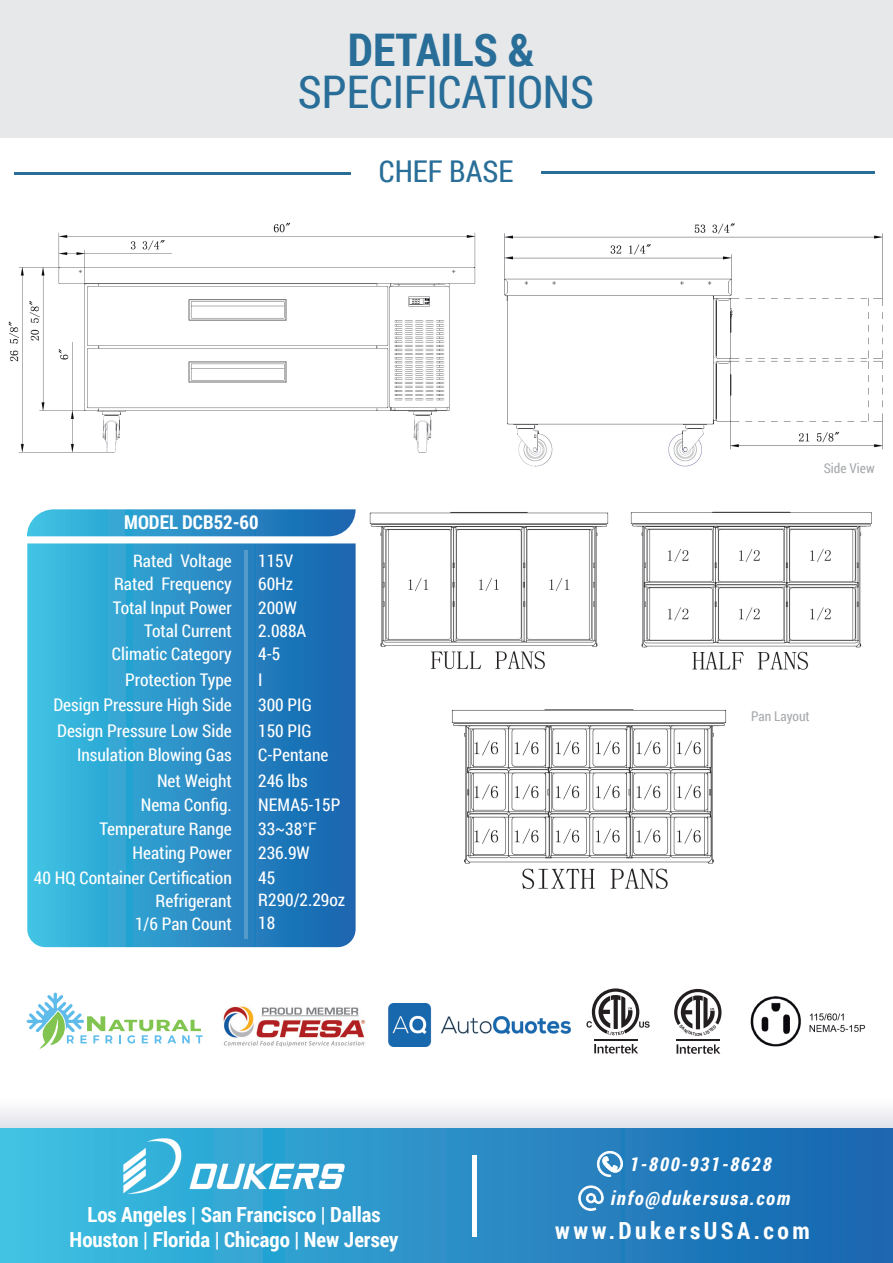
<style>
.page{position:relative;width:893px;height:1263px;background:#fff}
.page>*{position:absolute;margin:0;border:0;box-sizing:border-box;transform-origin:0 0}
.t1{font:45px "Roboto Condensed";color:#296e98}
.t2{font:700 45px "Roboto Condensed";color:#296e98}
.t3{font:30px "Roboto Condensed";color:#296e98}
.t4{font:700 23.55px "Roboto Condensed";letter-spacing:.15em;color:#fff}
.t5{font:700 20.85px/24.9px "Roboto Condensed";color:#fff;text-align:center}
.t6{font:italic 700 19.2px/33.9px "Roboto Condensed";letter-spacing:.08em;color:#fff;text-align:center}
.t7{font:700 19.05px "Roboto Condensed";color:#fff}
.t8{font:17.4px/26.2px "Roboto Condensed";color:#fff}
.t9{font:13.5px "Roboto Condensed";color:#a8aaad}
</style>
<div class="page">
<div style="left:0;top:1097px;width:893px;height:32px;background:linear-gradient(to bottom,#fff,#e1e3ea)"></div>
<div style="left:0;top:1128px;width:893px;height:135px;background:linear-gradient(to right,#3dc0e2,#1963ae)"></div>
<hr style="left:472px;top:1155px;width:4px;height:82px;background:#fff">
<svg style="left:597px;top:1151px;width:26px;height:26px"></svg>
<svg style="left:578px;top:1185px;width:26px;height:26px"></svg>
<img style="left:117px;top:1128px;width:234px;height:75px">
<div style="left:0;top:0;width:893px;height:138px;background:#e7e8e9"></div>
<hr style="left:14px;top:172px;width:337px;height:2px;background:#296e98">
<hr style="left:541px;top:171px;width:333px;height:2px;background:#296e98">
<img style="left:8px;top:222px;width:468px;height:231px">
<svg style="left:27px;top:543px;width:329px;height:404px;background:#2b92c8"></svg>
<svg style="left:27px;top:509px;width:329px;height:27px;background:#3496ca"></svg>
<hr style="left:245px;top:551px;width:3px;height:388px;background:#fff">
<img style="left:504px;top:223px;width:379px;height:244px">
<img style="left:369px;top:512px;width:240px;height:158px">
<img style="left:630px;top:511px;width:242px;height:159px">
<img style="left:451px;top:709px;width:276px;height:181px">
<svg style="left:586px;top:988px;width:64px;height:47px"></svg>
<svg style="left:594px;top:1044px;width:44px;height:9px"></svg>
<hr style="left:594px;top:1039px;width:44px;height:1px;background:#231f20">
<svg style="left:677px;top:1044px;width:43px;height:10px"></svg>
<hr style="left:677px;top:1039px;width:43px;height:2px;background:#231f20">
<svg style="left:27px;top:992px;width:176px;height:57px"></svg>
<img style="left:388px;top:1004px;width:183px;height:42px">
<img style="left:750px;top:996px;width:116px;height:51px">
<img style="left:223px;top:1006px;width:142px;height:41px">
<svg style="left:674px;top:989px;width:47px;height:41px"></svg>
<h1 class="t2" style="left:348px;top:18px;width:188px">DETAILS &amp;</h1>
<h1 class="t1" style="left:298px;top:60px;width:298px">SPECIFICATIONS</h1>
<h2 class="t3" style="left:379px;top:151px;width:136px">CHEF BASE</h2>
<p class="t7" style="left:124px;top:509px;width:136px">MODEL DCB52-60</p>
<p class="t8" style="left:133px;top:547px;width:100px">Rated Voltage</p>
<p class="t8" style="left:258px;top:547px;width:37px">115V</p>
<p class="t8" style="left:114px;top:570px;width:119px">Rated Frequency</p>
<p class="t8" style="left:258px;top:570px;width:37px">60Hz</p>
<p class="t8" style="left:113px;top:594px;width:121px">Total Input Power</p>
<p class="t8" style="left:144px;top:617px;width:89px">Total Current</p>
<p class="t8" style="left:258px;top:594px;width:40px">200W</p>
<p class="t8" style="left:258px;top:617px;width:50px">2.088A</p>
<p class="t8" style="left:112px;top:640px;width:121px">Climatic Category</p>
<p class="t8" style="left:258px;top:640px;width:24px">4-5</p>
<p class="t8" style="left:125px;top:666px;width:108px">Protection Type</p>
<p class="t8" style="left:258px;top:666px;width:6px">I</p>
<p class="t8" style="left:53px;top:691px;width:180px">Design Pressure High Side<br>Design Pressure Low Side</p>
<p class="t8" style="left:258px;top:691px;width:55px">300 PIG</p>
<p class="t8" style="left:258px;top:717px;width:55px">150 PIG</p>
<p class="t8" style="left:77px;top:741px;width:156px">Insulation Blowing Gas</p>
<p class="t8" style="left:258px;top:741px;width:72px">C-Pentane</p>
<p class="t8" style="left:157px;top:767px;width:76px">Net Weight</p>
<p class="t8" style="left:258px;top:767px;width:51px">246 lbs</p>
<p class="t8" style="left:141px;top:791px;width:93px">Nema Config.</p>
<p class="t8" style="left:258px;top:791px;width:84px">NEMA5-15P</p>
<p class="t8" style="left:99px;top:815px;width:134px">Temperature Range</p>
<p class="t8" style="left:258px;top:815px;width:60px">33~38°F</p>
<p class="t8" style="left:133px;top:839px;width:101px">Heating Power</p>
<p class="t8" style="left:34px;top:864px;width:199px">40 HQ Container Certification</p>
<p class="t8" style="left:258px;top:839px;width:53px">236.9W</p>
<p class="t8" style="left:258px;top:863px;width:19px">45</p>
<p class="t8" style="left:156px;top:887px;width:78px">Refrigerant</p>
<p class="t8" style="left:258px;top:886px;width:88px">R290/2.29oz</p>
<p class="t8" style="left:135px;top:910px;width:98px">1/6 Pan Count</p>
<p class="t8" style="left:258px;top:909px;width:19px">18</p>
<p class="t5" style="left:70px;top:1201px;width:330px">Los Angeles | San Francisco | Dallas<br>Houston | Florida | Chicago | New Jersey</p>
<p class="t9" style="left:824px;top:459px;width:53px">Side View</p>
<p class="t9" style="left:751px;top:706px;width:60px">Pan Layout</p>
<p class="t6" style="left:611px;top:1146px;width:181px">1-800-931-8628 info@dukersusa.com</p>
<h3 class="t4" style="left:555px;top:1214px;width:256px">www.DukersUSA.com</h3>
</div>
